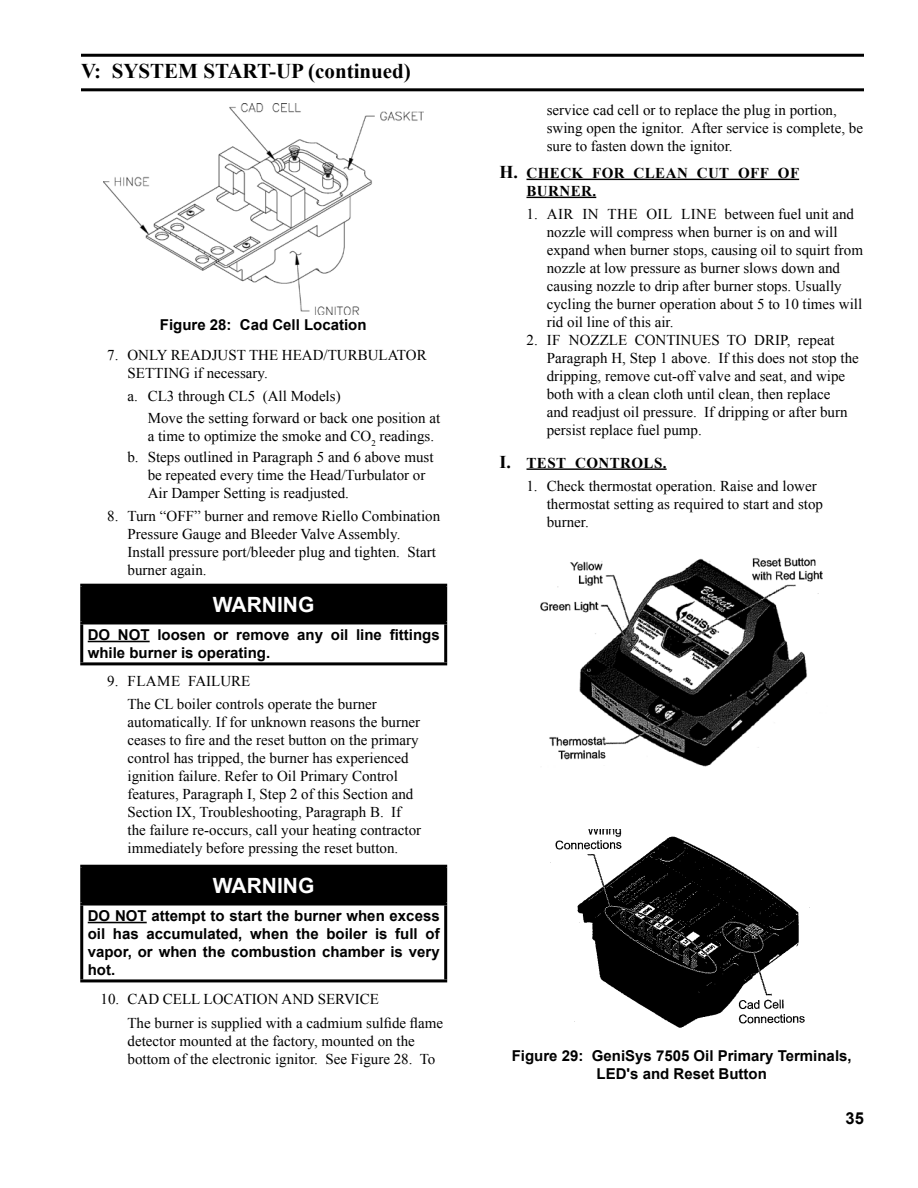
<style>
.page{position:relative;width:918px;height:1188px;background:#fff}
.page>*{position:absolute;margin:0;border:0;box-sizing:border-box;transform-origin:0 0}
.t1{font:700 21px "Times New Roman";color:#000}
.t2{font:700 21px "Arial";color:#fff}
.t3{font:700 16.5px "Arial";color:#000}
.t4{font:15px/18px "Times New Roman";color:#000}
.t5{font:700 15px/18px "Arial";color:#000}
.t6{font:700 15px/18px "Times New Roman";letter-spacing:.03em;color:#000}
.s1{font-size:18px}
</style>
<div class="page">
<img style="left:104px;top:104px;width:320px;height:211px">
<hr style="left:81px;top:54px;width:783px;height:3px;background:#000">
<hr style="left:81px;top:88px;width:783px;height:3px;background:#000">
<div style="left:82px;top:585px;width:364px;height:38px;background:#000"></div>
<hr style="left:80px;top:584px;width:367px;height:3px;background:#000">
<hr style="left:80px;top:587px;width:3px;height:34px;background:#000">
<hr style="left:444px;top:587px;width:3px;height:34px;background:#000">
<hr style="left:80px;top:621px;width:367px;height:3px;background:#000">
<hr style="left:80px;top:624px;width:3px;height:38px;background:#000">
<hr style="left:444px;top:624px;width:3px;height:38px;background:#000">
<hr style="left:80px;top:662px;width:367px;height:3px;background:#000">
<hr style="left:88px;top:641px;width:62px;height:1px;background:#000">
<div style="left:82px;top:866px;width:364px;height:38px;background:#000"></div>
<hr style="left:80px;top:865px;width:367px;height:3px;background:#000">
<hr style="left:80px;top:868px;width:3px;height:35px;background:#000">
<hr style="left:444px;top:868px;width:3px;height:35px;background:#000">
<hr style="left:80px;top:903px;width:367px;height:3px;background:#000">
<hr style="left:80px;top:906px;width:3px;height:73px;background:#000">
<hr style="left:444px;top:906px;width:3px;height:73px;background:#000">
<hr style="left:80px;top:979px;width:367px;height:3px;background:#000">
<hr style="left:88px;top:922px;width:59px;height:1px;background:#000">
<hr style="left:526px;top:179px;width:273px;height:1px;background:#000">
<hr style="left:526px;top:197px;width:70px;height:1px;background:#000">
<hr style="left:526px;top:468px;width:141px;height:2px;background:#000">
<img style="left:550px;top:829px;width:260px;height:199px">
<img style="left:540px;top:557px;width:283px;height:210px">
<h1 class="t1" style="left:81px;top:56px;width:46px">V: SYSTEM</h1>
<h1 class="t1" style="left:203px;top:56px;width:15px">START</h1>
<h1 class="t1" style="left:269px;top:56px;width:143px">-UP (CONTINUED)</h1>
<p class="t5" style="left:160px;top:316px;width:208px">Figure 28: Cad Cell Location</p>
<p class="t4" style="left:128px;top:346px;width:301px;text-indent:-20px">7. ONLY READJUST THE HEAD/TURBULATOR<br>SETTING if necessary.</p>
<p class="t4" style="left:148px;top:386px;width:294px;line-height:21.3px;text-indent:-20px">a. CL3 through CL5 (All Models)<br>Move the setting forward or back one position at</p>
<p class="t4" style="left:127px;top:425px;width:308px;line-height:21.1px;text-align:right">a time to optimize the smoke and CO<sub>2</sub> readings.<br>b. Steps outlined in Paragraph 5 and 6 above must</p>
<p class="t4" style="left:148px;top:466px;width:279px">be repeated every time the Head/Turbulator or<br>Air Damper Setting is readjusted.</p>
<p class="t4" style="left:128px;top:507px;width:314px;text-indent:-20px">8. Turn “OFF” burner and remove Riello Combination Pressure Gauge and Bleeder Valve Assembly.<br>Install pressure port/bleeder plug and tighten. Start burner again.</p>
<h1 class="t2" style="left:213px;top:590px;width:103px">WARNING</h1>
<p class="t5" style="left:88px;top:626px;width:42px">Do not</p>
<p class="t5" style="left:88px;top:626px;width:353px;text-indent:70px">loosen or remove any oil line fittings while burner is operating.</p>
<p class="t4" style="left:128px;top:669px;width:251px;line-height:23.4px;text-indent:-20px">9. FLAME FAILURE<br>The CL boiler controls operate the burner</p>
<p class="t4" style="left:128px;top:713px;width:295px">automatically. If for unknown reasons the burner ceases to fire and the reset button on the primary control has tripped, the burner has experienced ignition failure. Refer to Oil Primary Control features, Paragraph I, Step 2 of this Section and Section IX, Troubleshooting, Paragraph B. If the failure re-occurs, call your heating contractor immediately before pressing the reset button.</p>
<h1 class="t2" style="left:213px;top:871px;width:103px">WARNING</h1>
<p class="t5" style="left:88px;top:907px;width:39px">Do not</p>
<p class="t5" style="left:88px;top:907px;width:353px;text-align:justify;text-indent:64px">attempt to start the burner when excess oil has accumulated, when the boiler is full of vapor, or when the combustion chamber is very hot.</p>
<p class="t4" style="left:128px;top:988px;width:317px;line-height:23.4px;text-indent:-27px">10. CAD CELL LOCATION AND SERVICE<br>The burner is supplied with a cadmium sulfide flame</p>
<p class="t4" style="left:128px;top:1032px;width:309px">detector mounted at the factory, mounted on the bottom of the electronic ignitor. See Figure 28. To</p>
<p class="t4" style="left:547px;top:100px;width:318px">service cad cell or to replace the plug in portion, swing open the ignitor. After service is complete, be sure to fasten down the ignitor.</p>
<p class="t6" style="left:527px;top:163px;width:274px;text-indent:-27px"><span class="s1">H.</span> CHECK FOR CLEAN CUT OFF OF<br>BURNER.</p>
<p class="t4" style="left:547px;top:205px;width:318px;text-indent:-20px">1. AIR IN THE OIL LINE between fuel unit and nozzle will compress when burner is on and will expand when burner stops, causing oil to squirt from nozzle at low pressure as burner slows down and causing nozzle to drip after burner stops. Usually cycling the burner operation about 5 to 10 times will rid oil line of this air.</p>
<p class="t4" style="left:547px;top:331px;width:314px;text-indent:-20px">2. IF NOZZLE CONTINUES TO DRIP, repeat Paragraph H, Step 1 above. If this does not stop the dripping, remove cut-off valve and seat, and wipe both with a clean cloth until clean, then replace<br>and readjust oil pressure. If dripping or after burn persist replace fuel pump.</p>
<p class="t6" style="left:500px;top:453px;width:169px"><span class="s1">I.</span> TEST CONTROLS.</p>
<p class="t4" style="left:547px;top:477px;width:278px;text-indent:-20px">1. Check thermostat operation. Raise and lower thermostat setting as required to start and stop burner.</p>
<p class="t5" style="left:512px;top:1047px;width:341px;text-align:center">Figure 29: GeniSys 7505 Oil Primary Terminals,<br>LED's and Reset Button</p>
<p class="t3" style="left:846px;top:1108px;width:20px">35</p>
</div>
